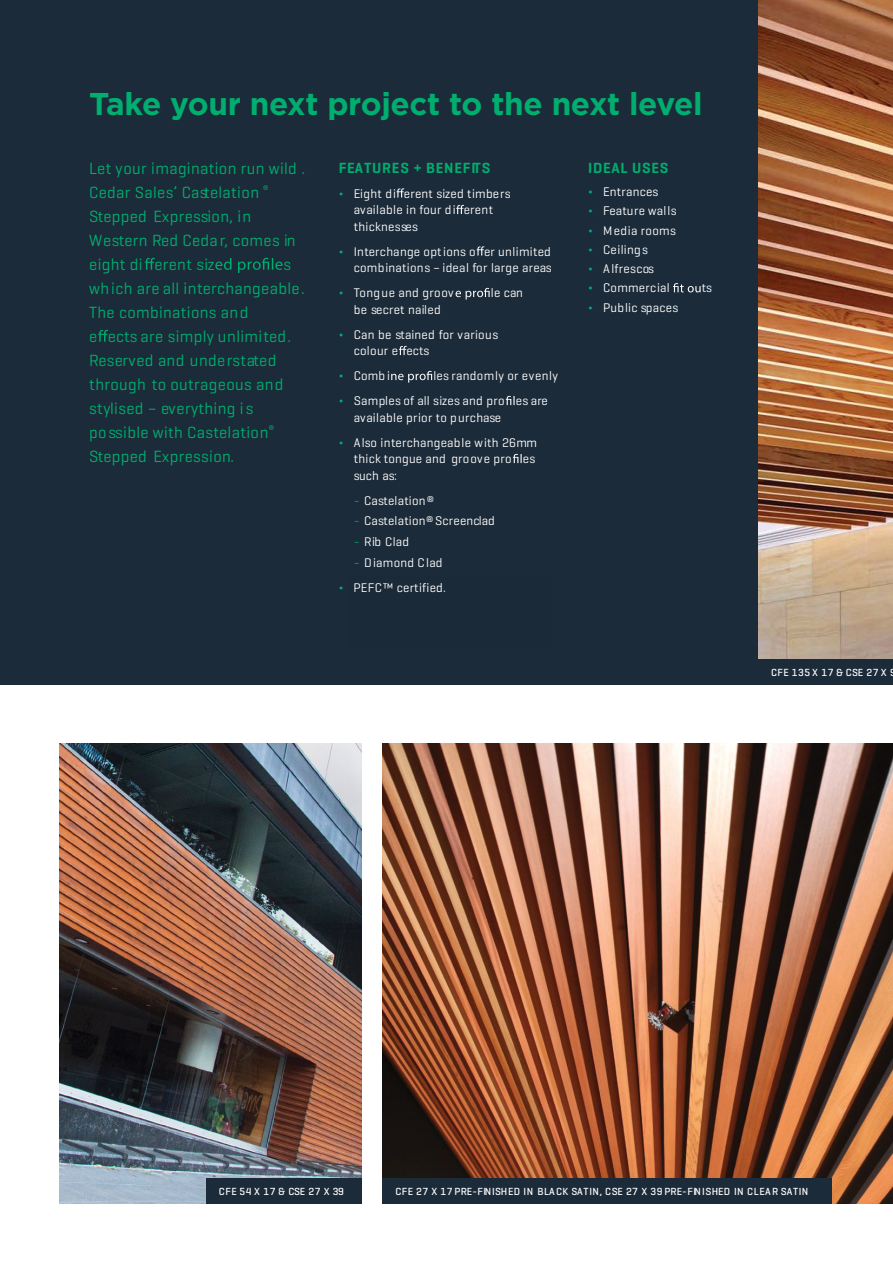
<style>
.page{position:relative;width:893px;height:1263px;background:#fff}
.page>*{position:absolute;margin:0;border:0;box-sizing:border-box;transform-origin:0 0}
.t1{font:700 31.5px "Gotham";letter-spacing:-.01em;color:#00ae6f}
.t2{font:16.5px/24px "Geogrotesque";letter-spacing:.02em;color:#00ae6f}
.t3{font:600 15px "Geogrotesque";letter-spacing:.05em;color:#00ae6f}
.t4{font:12.75px/25px "Geogrotesque";letter-spacing:.02em;color:#fff}
.t5{font:500 10.5px "Geogrotesque";letter-spacing:.05em;color:#fff}
.s1{color:#00ae6f}
</style>
<div class="page">
<div style="left:0;top:0;width:893px;height:684px;background:#1c2b39"></div>
<svg style="left:396px;top:188px;width:8px;height:10px"></svg>
<svg style="left:456px;top:205px;width:8px;height:9px"></svg>
<svg style="left:477px;top:246px;width:7px;height:10px"></svg>
<svg style="left:456px;top:288px;width:34px;height:12px"></svg>
<svg style="left:399px;top:346px;width:8px;height:9px"></svg>
<svg style="left:391px;top:371px;width:41px;height:12px"></svg>
<svg style="left:506px;top:396px;width:9px;height:9px"></svg>
<svg style="left:513px;top:454px;width:9px;height:9px"></svg>
<svg style="left:673px;top:283px;width:28px;height:9px"></svg>
<img style="left:758px;top:0;width:135px;height:659px">
<img style="left:60px;top:744px;width:301px;height:459px">
<img style="left:383px;top:744px;width:510px;height:459px">
<svg style="left:145px;top:258px;width:10px;height:12px"></svg>
<svg style="left:215px;top:258px;width:67px;height:15px"></svg>
<svg style="left:98px;top:330px;width:10px;height:12px"></svg>
<div style="left:206px;top:1178px;width:155px;height:25px;background:#1c2b39"></div>
<div style="left:383px;top:1178px;width:449px;height:25px;background:#1c2b39"></div>
<h1 class="t1" style="left:89px;top:83px;width:615px">Take your next project to the next level</h1>
<p class="t2" style="left:89px;top:156px;width:217px">Let your imagination run wild .<br>Cedar Sales’ Castelation <sup>®<br></sup>Stepped Expression, in<br>Western Red Cedar, comes in eight di erent siz</p>
<p class="t2" style="left:89px;top:252px;width:217px;text-indent:194px">s which are all interchangeable.<br>The combinations and<br>e ects are simply unlimited.<br>Reserved and understated through to outrageous and stylised – everything i s possible with Castelation<sup>®<br></sup>Stepped Expression.</p>
<p class="t3" style="left:339px;top:158px;width:153px">FEATURES + BENEFITS</p>
<p class="t4" style="left:354px;top:185px;width:158px;line-height:16.5px;text-indent:-15px"><span class="s1">¬</span> Eight di erent sized timbers available in four di erent thicknesses</p>
<p class="t4" style="left:339px;top:243px;width:214px;line-height:16.5px;text-align:right"><span class="s1">¬</span> Interchange options o er unlimited combinations – ideal for large areas</p>
<p class="t4" style="left:339px;top:280px;width:117px"><span class="s1">¬</span> Tongue and groov</p>
<p class="t4" style="left:491px;top:280px;width:33px">le can</p>
<p class="t4" style="left:339px;top:296px;width:161px;text-indent:15px">be secret nailed<br><span class="s1">¬</span> Can be stained for various</p>
<p class="t4" style="left:339px;top:338px;width:92px;text-indent:15px">colour e ects <span class="s1">¬</span> Comb i</p>
<p class="t4" style="left:339px;top:363px;width:221px;text-indent:95px">les randomly or evenly <span class="s1">¬</span> Samples of all sizes and pro es are</p>
<p class="t4" style="left:339px;top:404px;width:200px;text-indent:15px">available prior to purchase<br><span class="s1">¬</span> Also interchangeable with 26mm</p>
<p class="t4" style="left:354px;top:450px;width:183px;line-height:16.5px">thick tongue and groove pro es such as:</p>
<p class="t4" style="left:354px;top:487px;width:82px"><span class="s1">-</span> Castelation®</p>
<p class="t4" style="left:354px;top:508px;width:143px"><span class="s1">-</span> Castelation®Screenclad</p>
<p class="t4" style="left:354px;top:529px;width:57px"><span class="s1">-</span> Rib Clad</p>
<p class="t4" style="left:339px;top:550px;width:133px;text-indent:15px"><span class="s1">-</span> Diamond Clad<br><span class="s1">¬</span> Improved Gre n Star</p>
<p class="t4" style="left:353px;top:575px;width:94px">PEFC™ certified.</p>
<p class="t3" style="left:588px;top:158px;width:82px">IDEAL USES</p>
<p class="t4" style="left:588px;top:182px;width:90px;line-height:19.2px"><span class="s1">¬</span> Entrances<br><span class="s1">¬</span> Feature walls <span class="s1">¬</span> Media rooms <span class="s1">¬</span> Ceilings<br><span class="s1">¬</span> Alfrescos<br><span class="s1">¬</span> Commercial</p>
<p class="t4" style="left:588px;top:294px;width:91px"><span class="s1">¬</span> Public spaces</p>
<p class="t4" style="left:702px;top:275px;width:12px">ts</p>
<p class="t5" style="left:771px;top:665px;width:117px">CFE 135 X 17 &amp; CSE 27 X</p>
<p class="t5" style="left:219px;top:1184px;width:126px">CFE 54 X 17 &amp; CSE 27 X 39</p>
<p class="t5" style="left:395px;top:1184px;width:414px">CFE 27 X 17 PRE-FINISHED IN BLACK SATIN, CSE 27 X 39 PRE-FINISHED IN CLEAR SATIN</p>
</div>
